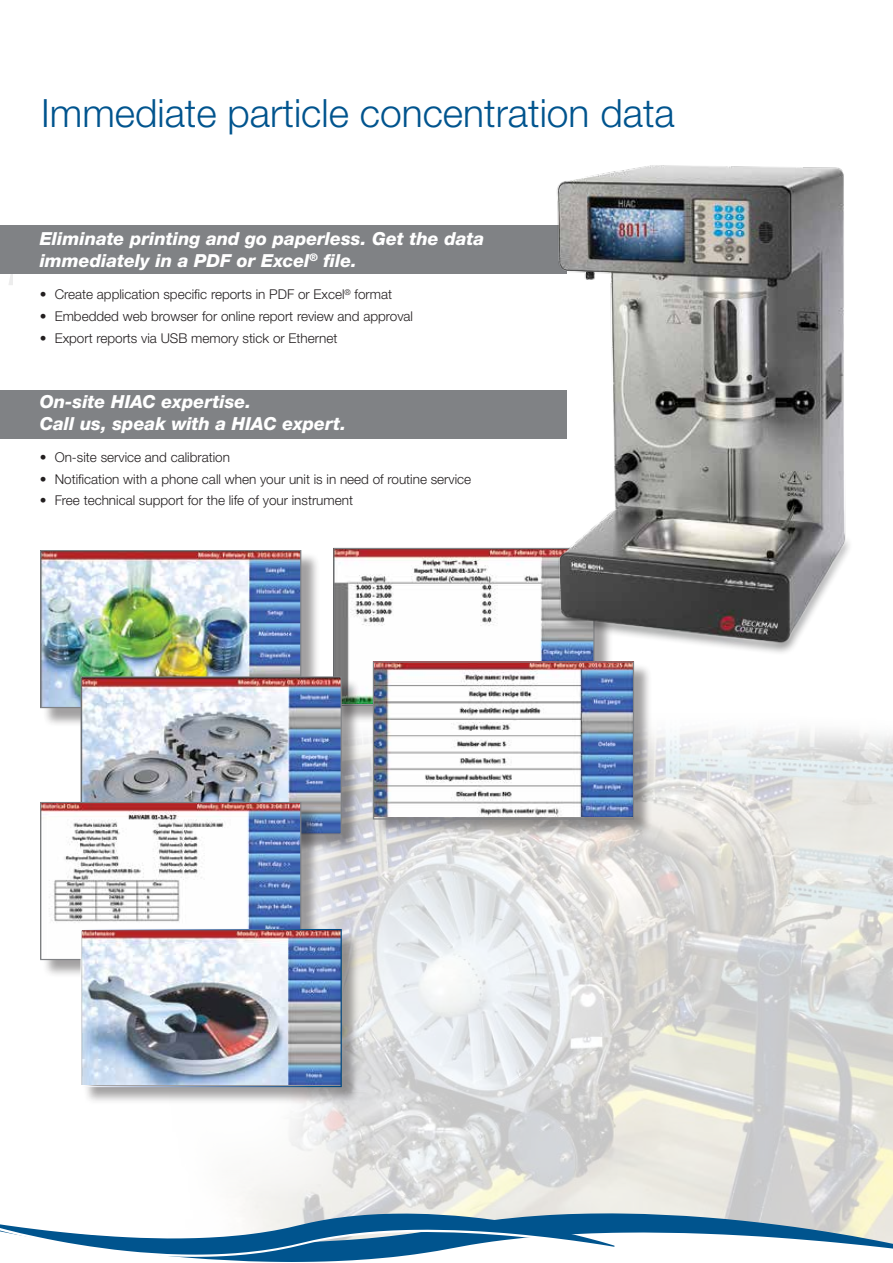
<style>
.page{position:relative;width:893px;height:1263px;background:#fff}
.page>*{position:absolute;margin:0;border:0;box-sizing:border-box;transform-origin:0 0}
.t1{font:300 39px "Helvetica Neue LT Std";color:#00548e}
.t2{font:italic 800 18px/21.8px "Helvetica Neue LT Std";color:#fff}
.t3{font:300 13.5px "Helvetica Neue LT Std";color:#231f20}
</style>
<div class="page">
<svg style="left:9px;top:274px;width:4px;height:11px"></svg>
<img style="left:243px;top:724px;width:650px;height:489px">
<svg style="left:241px;top:853px;width:103px;height:346px;fill:#f5f4f3"></svg>
<div style="left:0;top:225px;width:566px;height:49px;background:#808285"></div>
<div style="left:0;top:390px;width:566px;height:49px;background:#808285"></div>
<div style="left:42px;top:552px;width:278px;height:175px;background:#231f20;opacity:.42"></div>
<img style="left:42px;top:552px;width:257px;height:154px">
<div style="left:40px;top:550px;width:261px;height:158px;border:1px solid #808285"></div>
<img style="left:335px;top:550px;width:201px;height:154px">
<div style="left:375px;top:664px;width:278px;height:174px;background:#231f20;opacity:.42"></div>
<img style="left:375px;top:663px;width:257px;height:153px">
<div style="left:373px;top:661px;width:261px;height:158px;border:1px solid #808285"></div>
<div style="left:83px;top:679px;width:277px;height:174px;background:#231f20;opacity:.42"></div>
<img style="left:83px;top:678px;width:257px;height:154px">
<div style="left:81px;top:676px;width:261px;height:158px;border:1px solid #808285"></div>
<div style="left:42px;top:804px;width:278px;height:175px;background:#231f20;opacity:.42"></div>
<img style="left:42px;top:804px;width:257px;height:154px">
<div style="left:40px;top:802px;width:261px;height:158px;border:1px solid #808285"></div>
<div style="left:83px;top:931px;width:277px;height:175px;background:#231f20;opacity:.42"></div>
<img style="left:83px;top:931px;width:257px;height:153px">
<div style="left:81px;top:929px;width:261px;height:158px;border:1px solid #fff"></div>
<img style="left:536px;top:165px;width:314px;height:501px">
<svg style="left:0;top:1213px;width:893px;height:49px"></svg>
<h1 class="t1" style="left:41px;top:89px;width:635px">Immediate particle concentration data</h1>
<h2 class="t2" style="left:40px;top:228px;width:446px">Eliminate printing and go paperless. Get the data immediately in a PDF or Excel<sup>®</sup> file.</h2>
<p class="t3" style="left:40px;top:286px;width:354px">• Create application specific reports in PDF or Excel<sup>®</sup> format</p>
<p class="t3" style="left:40px;top:308px;width:375px">• Embedded web browser for online report review and approval</p>
<p class="t3" style="left:40px;top:329px;width:299px">• Export reports via USB memory stick or Ethernet</p>
<h2 class="t2" style="left:40px;top:390px;width:308px">On-site HIAC expertise.<br>Call us, speak with a HIAC expert.</h2>
<p class="t3" style="left:40px;top:449px;width:192px">• On-site service and calibration</p>
<p class="t3" style="left:40px;top:470px;width:433px">• Notification with a phone call when your unit is in need of routine service</p>
<p class="t3" style="left:40px;top:492px;width:315px">• Free technical support for the life of your instrument</p>
</div>
